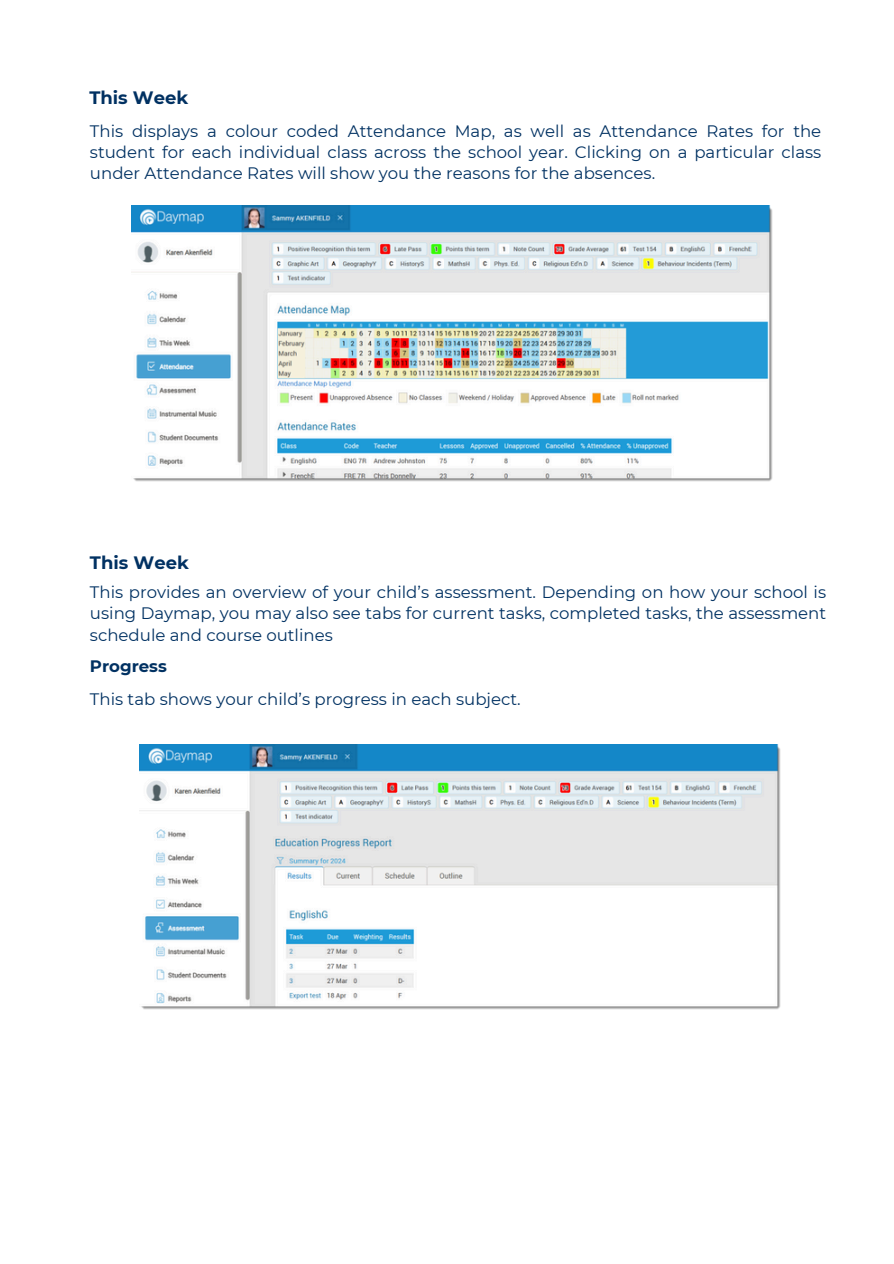
<style>
.page{position:relative;width:894px;height:1264px;background:#fff}
.page>*{position:absolute;margin:0;border:0;box-sizing:border-box;transform-origin:0 0}
.t1{font:700 18px "Montserrat";color:#013162}
.t2{font:16.5px/21.3px "Montserrat";color:#013162;text-align:justify}
.t3{font:700 16.5px "Montserrat";color:#013162}
</style>
<div class="page">
<img style="left:132px;top:205px;width:641px;height:277px">
<img style="left:139px;top:744px;width:642px;height:266px">
<p class="t1" style="left:89px;top:87px;width:100px">This Week</p>
<h1 class="t2" style="left:90px;top:120px;width:732px">This displays a colour coded Attendance Map, as well as Attendance Rates for the student for each individual class across the school year. Clicking on a particular class under Attendance Rates will show you the reasons for the absences.</h1>
<p class="t1" style="left:90px;top:551px;width:100px">This Week</p>
<p class="t2" style="left:90px;top:581px;width:737px">This provides an overview of your child’s assessment. Depending on how your school is using Daymap, you may also see tabs for current tasks, completed tasks, the assessment schedule and course outlines</p>
<p class="t3" style="left:90px;top:656px;width:78px">Progress</p>
<h1 class="t2" style="left:90px;top:688px;width:432px">This tab shows your child’s progress in each subject.</h1>
</div>
